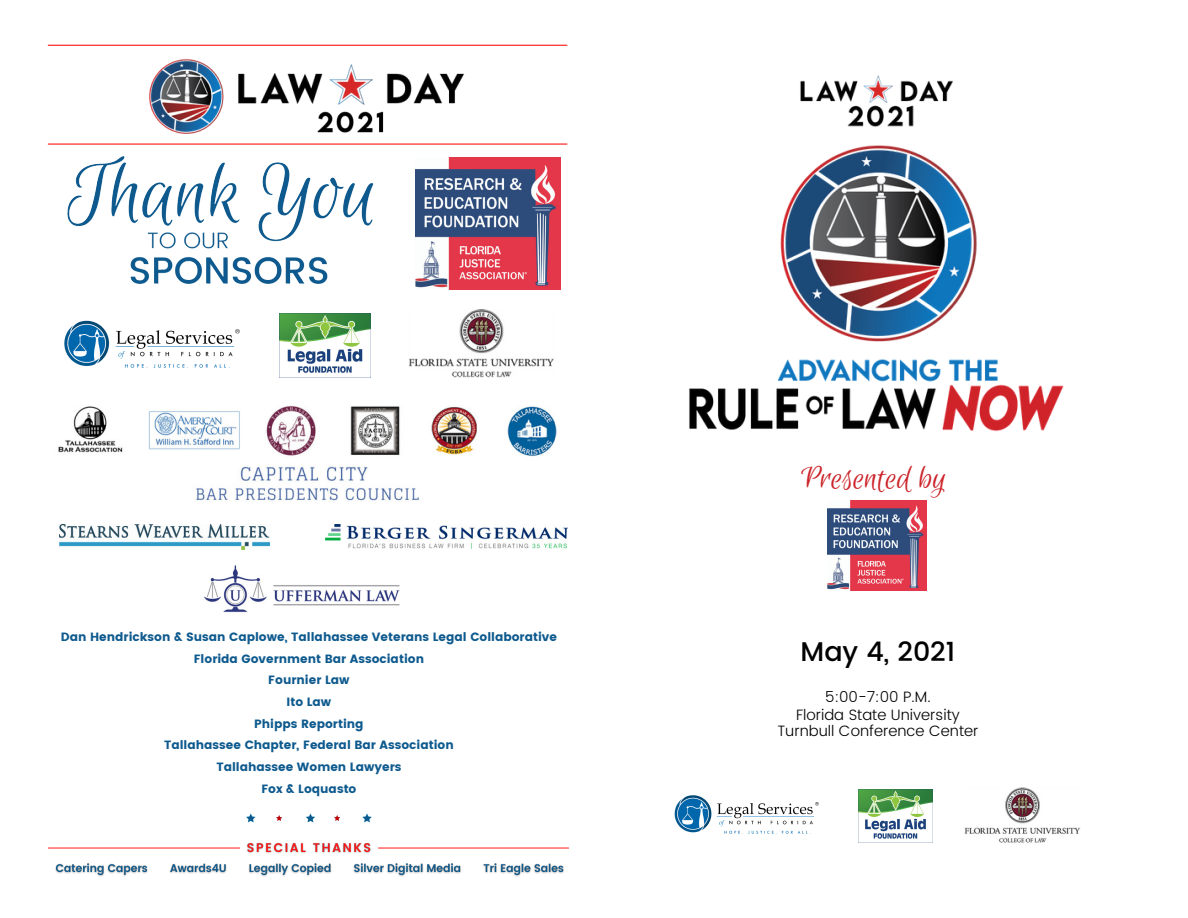
<style>
.page{position:relative;width:1188px;height:918px;background:#fff}
.page>*{position:absolute;margin:0;border:0;box-sizing:border-box;transform-origin:0 0}
.t1{font:36px "Euphoria Script";color:#cc2329}
.t2{font:500 27px "Poppins";color:#000}
.t3{font:300 15px "Poppins";color:#000}
.t4{font:12px "Poppins";color:#0e5a8e}
</style>
<div class="page">
<img style="left:688px;top:75px;width:376px;height:357px">
<img style="left:674px;top:795px;width:145px;height:39px">
<img style="left:964px;top:787px;width:116px;height:56px">
<img style="left:858px;top:789px;width:75px;height:53px">
<img style="left:827px;top:501px;width:99px;height:90px">
<img style="left:64px;top:320px;width:176px;height:48px">
<img style="left:409px;top:309px;width:145px;height:69px">
<img style="left:279px;top:314px;width:92px;height:64px">
<img style="left:238px;top:64px;width:227px;height:40px">
<img style="left:316px;top:97px;width:69px;height:36px">
<img style="left:149px;top:59px;width:75px;height:75px">
<img style="left:415px;top:158px;width:146px;height:131px">
<img style="left:326px;top:525px;width:242px;height:23px">
<img style="left:60px;top:525px;width:209px;height:25px">
<img style="left:55px;top:842px;width:511px;height:35px">
<hr style="left:48px;top:847px;width:192px;height:2px;background:#ff1616">
<hr style="left:378px;top:848px;width:191px;height:1px;background:#ff1616">
<svg style="left:362px;top:814px;width:10px;height:8px"></svg>
<svg style="left:334px;top:815px;width:6px;height:6px"></svg>
<svg style="left:306px;top:814px;width:9px;height:8px"></svg>
<svg style="left:276px;top:815px;width:6px;height:6px"></svg>
<svg style="left:246px;top:814px;width:9px;height:8px"></svg>
<img style="left:62px;top:143px;width:328px;height:83px">
<img style="left:128px;top:223px;width:203px;height:61px">
<img style="left:58px;top:406px;width:499px;height:95px">
<hr style="left:48px;top:45px;width:519px;height:1px;background:#ff1616">
<hr style="left:48px;top:144px;width:519px;height:1px;background:#ff1616">
<img style="left:204px;top:565px;width:196px;height:48px">
<p class="t4" style="left:61px;top:630px;width:498px">Dan Hendrickson &amp; Susan Caplowe, Tallahassee Veterans Legal Collaborative</p>
<p class="t4" style="left:194px;top:652px;width:232px">Florida Government Bar Association</p>
<p class="t4" style="left:268px;top:673px;width:83px">Fournier Law</p>
<p class="t4" style="left:287px;top:695px;width:46px">Ito Law</p>
<p class="t4" style="left:254px;top:717px;width:111px">Phipps Reporting</p>
<p class="t4" style="left:164px;top:738px;width:291px">Tallahassee Chapter, Federal Bar Association</p>
<p class="t4" style="left:216px;top:760px;width:187px">Tallahassee Women Lawyers</p>
<p class="t4" style="left:261px;top:781px;width:97px">Fox &amp; Loquasto</p>
<p class="t1" style="left:802px;top:459px;width:147px">Presented by</p>
<p class="t2" style="left:801px;top:636px;width:156px">May 4, 2021</p>
<p class="t3" style="left:825px;top:688px;width:107px">5:00-7:00 P.M.</p>
<p class="t3" style="left:796px;top:706px;width:165px">Florida State University</p>
<p class="t3" style="left:777px;top:722px;width:203px">Turnbull Conference Center</p>
</div>
